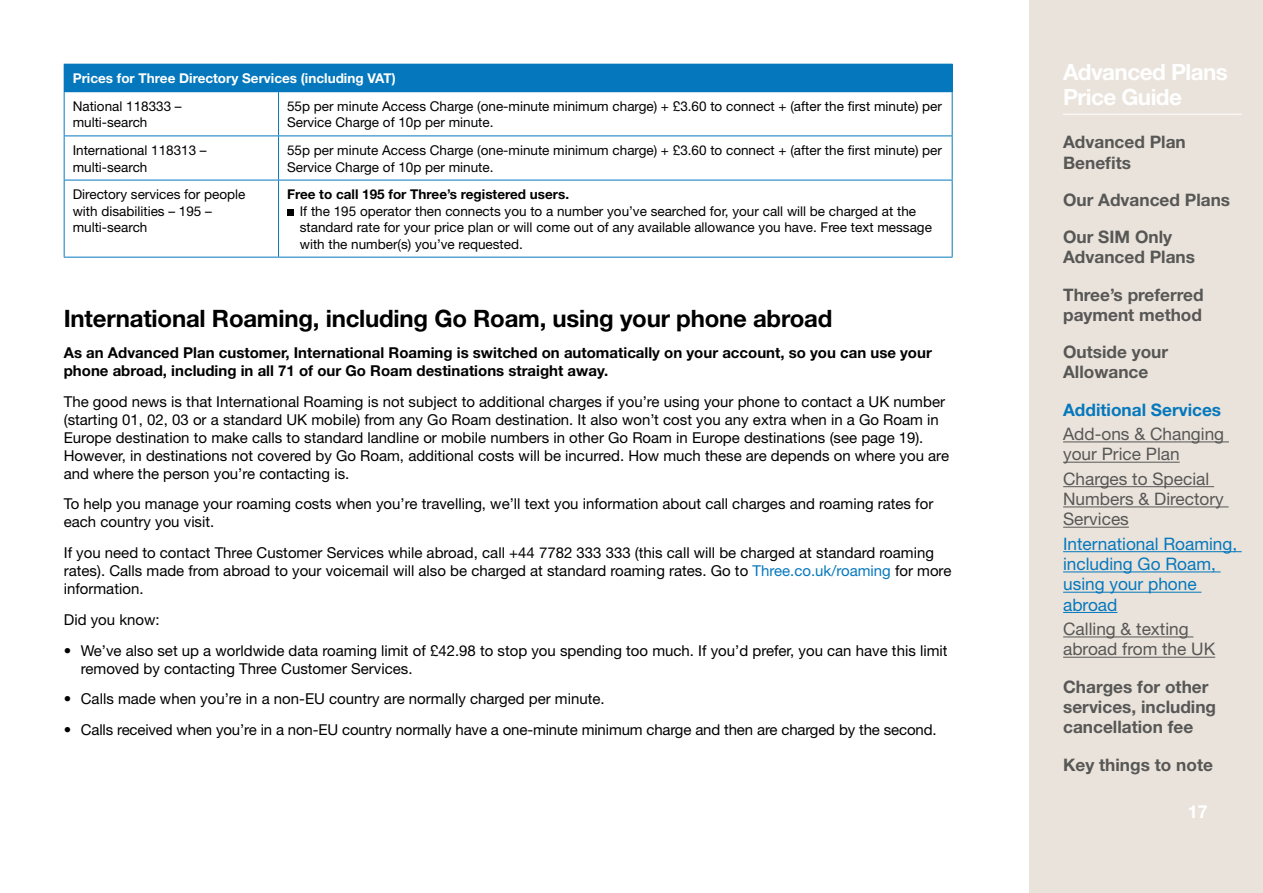
<style>
.page{position:relative;width:1263px;height:893px;background:#fff}
.page>*{position:absolute;margin:0;border:0;box-sizing:border-box;transform-origin:0 0}
.t1{font:700 24px "Helvetica Neue";letter-spacing:-.01em;color:#000}
.t2{font:700 22.5px/25.5px "Helvetica Neue";letter-spacing:-.025em;color:#fff}
.t3{font:700 18px "Helvetica Neue";color:#fff}
.t4{font:700 17.25px/20.2px "Helvetica Neue";color:#575756}
.t5{font:17.25px/20.2px "Helvetica Neue";color:#575756}
.t6{font:17.25px/20.2px "Helvetica Neue";color:#0578bd}
.t7{font:700 17.25px "Helvetica Neue";color:#0578bd}
.t8{font:15px/18px "Helvetica Neue";color:#000}
.t9{font:700 15px/18px "Helvetica Neue";color:#000}
.t10{font:13.5px/16.5px "Helvetica Neue";color:#000}
.t11{font:700 13.5px "Helvetica Neue";color:#fff}
.t12{font:700 13.5px "Helvetica Neue";color:#000}
.s1{color:#0578bd}
</style>
<div class="page">
<div style="left:1029px;top:0;width:234px;height:893px;background:#eae3db"></div>
<hr style="left:1063px;top:114px;width:179px;height:1px;background:#fff">
<div style="left:64px;top:64px;width:888px;height:28px;background:#0578bd"></div>
<svg style="left:952px;top:65px;width:1px;height:26px"></svg>
<hr style="left:64px;top:92px;width:1px;height:44px;background:#0578bd">
<hr style="left:64px;top:136px;width:1px;height:44px;background:#0578bd">
<hr style="left:64px;top:180px;width:1px;height:77px;background:#0578bd">
<hr style="left:278px;top:92px;width:1px;height:44px;background:#0578bd">
<hr style="left:952px;top:92px;width:1px;height:44px;background:#0578bd">
<hr style="left:278px;top:136px;width:1px;height:44px;background:#0578bd">
<hr style="left:952px;top:136px;width:1px;height:44px;background:#0578bd">
<hr style="left:278px;top:180px;width:1px;height:77px;background:#0578bd">
<hr style="left:952px;top:180px;width:1px;height:77px;background:#0578bd">
<hr style="left:64px;top:136px;width:215px;height:1px;background:#0578bd">
<hr style="left:279px;top:136px;width:673px;height:1px;background:#0578bd">
<hr style="left:64px;top:180px;width:215px;height:1px;background:#0578bd">
<hr style="left:279px;top:180px;width:673px;height:1px;background:#0578bd">
<hr style="left:64px;top:257px;width:215px;height:1px;background:#0578bd">
<hr style="left:279px;top:257px;width:673px;height:1px;background:#0578bd">
<div style="left:287px;top:209px;width:6px;height:7px;background:#000"></div>
<hr style="left:1063px;top:441px;width:166px;height:1px;background:#575756">
<hr style="left:1063px;top:462px;width:117px;height:1px;background:#575756">
<hr style="left:1063px;top:486px;width:151px;height:1px;background:#575756">
<hr style="left:1063px;top:506px;width:166px;height:1px;background:#575756">
<hr style="left:1063px;top:527px;width:66px;height:1px;background:#575756">
<hr style="left:1063px;top:551px;width:179px;height:1px;background:#0578bd">
<hr style="left:1063px;top:571px;width:158px;height:1px;background:#0578bd">
<hr style="left:1063px;top:592px;width:138px;height:1px;background:#0578bd">
<hr style="left:1063px;top:612px;width:54px;height:1px;background:#0578bd">
<hr style="left:1063px;top:636px;width:130px;height:1px;background:#575756">
<hr style="left:1063px;top:657px;width:152px;height:1px;background:#575756">
<p class="t11" style="left:73px;top:70px;width:325px">Prices for Three Directory Services (including VAT)</p>
<p class="t10" style="left:73px;top:98px;width:111px">National 118333 – multi-search</p>
<p class="t10" style="left:287px;top:98px;width:656px">55p per minute Access Charge (one-minute minimum charge) + £3.60 to connect + (after the first minute) per<br>Service Charge of 10p per minute.</p>
<p class="t10" style="left:73px;top:142px;width:136px">International 118313 – multi-search</p>
<p class="t10" style="left:287px;top:142px;width:656px">55p per minute Access Charge (one-minute minimum charge) + £3.60 to connect + (after the first minute) per<br>Service Charge of 10p per minute.</p>
<p class="t10" style="left:73px;top:186px;width:174px">Directory services for people with disabilities – 195 – multi-search</p>
<p class="t12" style="left:287px;top:186px;width:284px">Free to call 195 for Three’s registered users.</p>
<p class="t10" style="left:300px;top:202px;width:634px">If the 195 operator then connects you to a number you’ve searched for, your call will be charged at the standard rate for your price plan or will come out of any available allowance you have. Free text message with the number(s) you’ve requested.</p>
<h1 class="t1" style="left:64px;top:304px;width:770px">International Roaming, including Go Roam, using your phone abroad</h1>
<p class="t9" style="left:64px;top:343px;width:869px">As an Advanced Plan customer, International Roaming is switched on automatically on your account, so you can use your phone abroad, including in all 71 of our Go Roam destinations straight away.</p>
<p class="t8" style="left:64px;top:392px;width:887px">The good news is that International Roaming is not subject to additional charges if you’re using your phone to contact a UK number (starting 01, 02, 03 or a standard UK mobile) from any Go Roam destination. It also won’t cost you any extra when in a Go Roam in Europe destination to make calls to standard landline or mobile numbers in other Go Roam in Europe destinations (see page 19).<br>However, in destinations not covered by Go Roam, additional costs will be incurred. How much these are depends on where you are and where the person you’re contacting is.</p>
<p class="t8" style="left:64px;top:495px;width:871px">To help you manage your roaming costs when you’re travelling, we’ll text you information about call charges and roaming rates for each country you visit.</p>
<p class="t8" style="left:64px;top:543px;width:889px">If you need to contact Three Customer Services while abroad, call +44 7782 333 333 (this call will be charged at standard roaming rates). Calls made from abroad to your voicemail will also be charged at standard roaming rates. Go to <span class="s1">Three.co.uk/roaming</span> for more information.</p>
<p class="t8" style="left:64px;top:610px;width:97px">Did you know:</p>
<p class="t8" style="left:81px;top:641px;width:868px;text-indent:-17px">• We’ve also set up a worldwide data roaming limit of £42.98 to stop you spending too much. If you’d prefer, you can have this limit removed by contacting Three Customer Services.</p>
<p class="t8" style="left:64px;top:690px;width:542px">• Calls made when you’re in a non-EU country are normally charged per minute.</p>
<p class="t8" style="left:64px;top:720px;width:874px">• Calls received when you’re in a non-EU country normally have a one-minute minimum charge and then are charged by the second.</p>
<h2 class="t2" style="left:1063px;top:59px;width:166px">Advanced Plans<br>Price Guide</h2>
<p class="t4" style="left:1063px;top:132px;width:124px">Advanced Plan<br>Benefits</p>
<p class="t4" style="left:1063px;top:181px;width:169px;line-height:37.2px">Our Advanced Plans<br>Our SIM Only</p>
<p class="t4" style="left:1063px;top:238px;width:142px;line-height:37.2px">Advanced Plans<br>Three’s preferred</p>
<p class="t4" style="left:1063px;top:296px;width:140px;line-height:37.2px">payment method<br>Outside your</p>
<p class="t4" style="left:1063px;top:362px;width:87px">Allowance</p>
<p class="t7" style="left:1063px;top:399px;width:160px">Additional Services</p>
<p class="t5" style="left:1063px;top:424px;width:163px">Add-ons &amp; Changing your Price Plan</p>
<p class="t5" style="left:1063px;top:468px;width:162px">Charges to Special<br>Numbers &amp; Directory<br>Services</p>
<p class="t6" style="left:1063px;top:533px;width:176px">International Roaming, including Go Roam, using your phone abroad</p>
<p class="t5" style="left:1063px;top:619px;width:154px">Calling &amp; texting abroad from the UK</p>
<p class="t4" style="left:1063px;top:676px;width:154px">Charges for other services, including cancellation fee</p>
<p class="t4" style="left:1063px;top:754px;width:151px">Key things to note</p>
<p class="t3" style="left:1188px;top:800px;width:22px">17</p>
</div>
